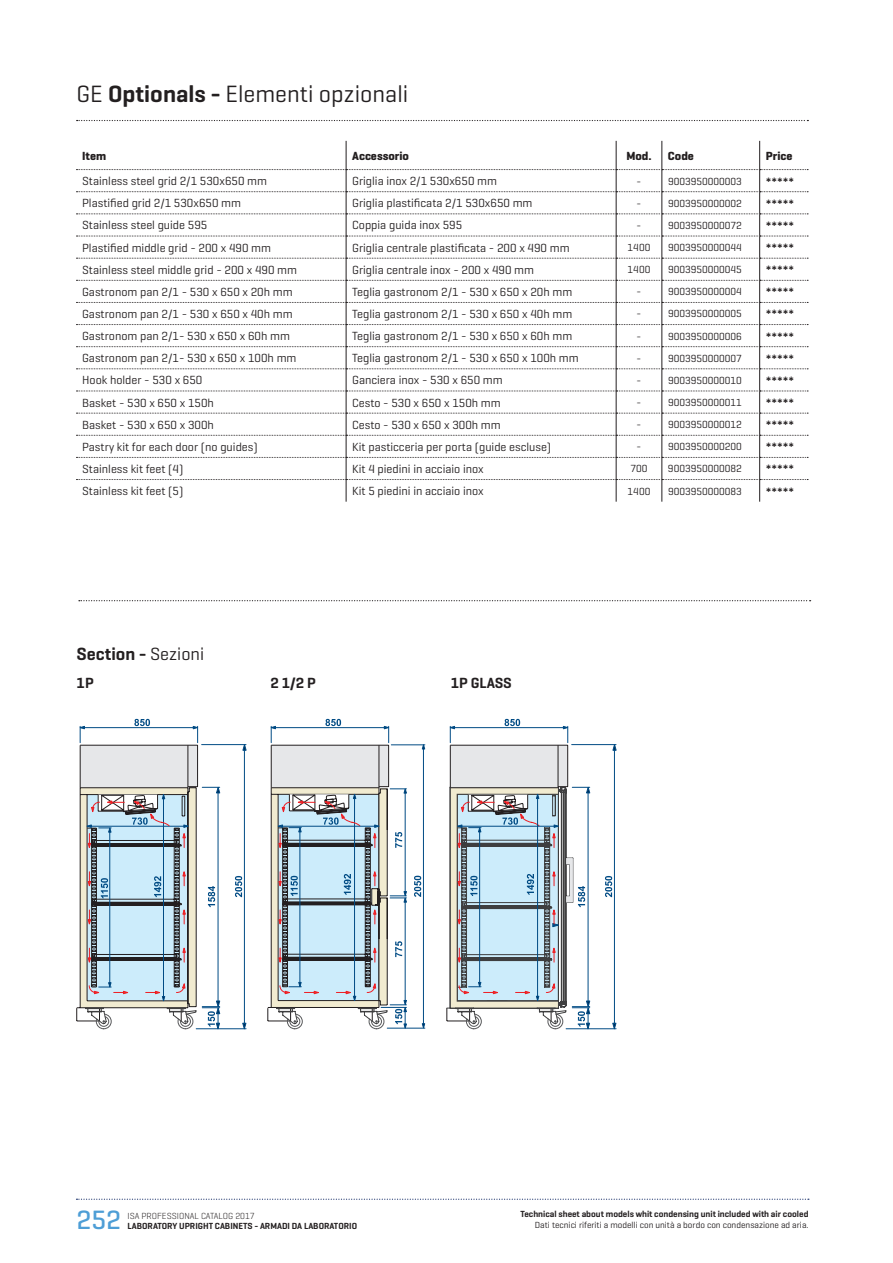
<style>
.page{position:relative;width:893px;height:1263px;background:#fff}
.page>*{position:absolute;margin:0;border:0;box-sizing:border-box;transform-origin:0 0}
.t1{font:500 27px "Geogrotesque";color:#4e9ed6}
.t2{font:24px "Geogrotesque";color:#231f20}
.t3{font:600 18px "Geogrotesque";color:#231f20}
.t4{font:600 15px "Geogrotesque";color:#231f20}
.t5{font:12px "Geogrotesque";color:#231f20}
.t6{font:700 12px "Geogrotesque";color:#231f20}
.t7{font:10.5px "Geogrotesque";color:#231f20}
.t8{font:600 10.5px "Geogrotesque";color:#231f20}
.t9{font:600 9px "Geogrotesque";color:#231f20}
.t10{font:9px "Geogrotesque";color:#231f20}
.t11{font:300 9px "Geogrotesque";color:#231f20}
.s1{font-weight:600}
.s2{font-weight:400}
</style>
<div class="page">
<svg style="left:76px;top:1198px;width:733px;height:2px"></svg>
<svg style="left:77px;top:120px;width:731px;height:1px"></svg>
<svg style="left:79px;top:600px;width:732px;height:1px"></svg>
<svg style="left:76px;top:141px;width:732px;height:361px"></svg>
<svg style="left:414px;top:876px;width:7px;height:21px"></svg>
<hr style="left:423px;top:748px;width:1px;height:276px;background:#004b84">
<svg style="left:422px;top:1023px;width:3px;height:5px"></svg>
<svg style="left:422px;top:745px;width:3px;height:4px"></svg>
<hr style="left:391px;top:744px;width:34px;height:1px;background:#004b84">
<hr style="left:387px;top:1028px;width:38px;height:1px;background:#004b84">
<hr style="left:196px;top:1028px;width:50px;height:1px;background:#004b84">
<hr style="left:202px;top:744px;width:44px;height:1px;background:#004b84">
<svg style="left:243px;top:744px;width:3px;height:6px"></svg>
<svg style="left:243px;top:1023px;width:3px;height:6px"></svg>
<hr style="left:244px;top:750px;width:1px;height:273px;background:#004b84">
<svg style="left:235px;top:876px;width:7px;height:21px"></svg>
<hr style="left:566px;top:1028px;width:50px;height:1px;background:#004b84">
<hr style="left:572px;top:744px;width:44px;height:1px;background:#004b84">
<svg style="left:613px;top:744px;width:3px;height:6px"></svg>
<svg style="left:612px;top:1023px;width:4px;height:6px"></svg>
<hr style="left:614px;top:750px;width:1px;height:273px;background:#004b84">
<svg style="left:605px;top:876px;width:7px;height:21px"></svg>
<svg style="left:76px;top:719px;width:144px;height:310px"></svg>
<svg style="left:268px;top:719px;width:139px;height:310px"></svg>
<svg style="left:447px;top:719px;width:143px;height:310px"></svg>
<h2 class="t2" style="left:76px;top:79px;width:333px">GE <span class="s1">Optionals -</span> Elementi opzionali</h2>
<p class="t6" style="left:82px;top:148px;width:25px">Item</p>
<p class="t6" style="left:352px;top:148px;width:58px">Accessorio</p>
<p class="t6" style="left:626px;top:148px;width:27px">Mod.</p>
<p class="t6" style="left:668px;top:148px;width:27px">Code</p>
<p class="t6" style="left:766px;top:148px;width:28px">Price</p>
<p class="t5" style="left:82px;top:174px;width:186px">Stainless steel grid 2/1 530x650 mm</p>
<p class="t5" style="left:352px;top:174px;width:146px">Griglia inox 2/1 530x650 mm</p>
<p class="t7" style="left:637px;top:174px;width:6px">-</p>
<p class="t7" style="left:668px;top:174px;width:75px">9003950000003</p>
<p class="t8" style="left:766px;top:174px;width:30px">*****</p>
<p class="t5" style="left:82px;top:196px;width:160px">Plastified grid 2/1 530x650 mm</p>
<p class="t5" style="left:352px;top:196px;width:182px">Griglia plastificata 2/1 530x650 mm</p>
<p class="t7" style="left:637px;top:197px;width:6px">-</p>
<p class="t7" style="left:668px;top:197px;width:75px">9003950000002</p>
<p class="t8" style="left:766px;top:197px;width:30px">*****</p>
<p class="t5" style="left:82px;top:218px;width:127px">Stainless steel guide 595</p>
<p class="t5" style="left:352px;top:218px;width:112px">Coppia guida inox 595</p>
<p class="t7" style="left:637px;top:219px;width:6px">-</p>
<p class="t7" style="left:668px;top:219px;width:75px">9003950000072</p>
<p class="t8" style="left:766px;top:219px;width:30px">*****</p>
<p class="t5" style="left:82px;top:240px;width:190px">Plastified middle grid - 200 x 490 mm</p>
<p class="t5" style="left:352px;top:240px;width:219px">Griglia centrale plastificata - 200 x 490 mm</p>
<p class="t7" style="left:628px;top:241px;width:24px">1400</p>
<p class="t7" style="left:668px;top:241px;width:75px">9003950000044</p>
<p class="t8" style="left:766px;top:241px;width:30px">*****</p>
<p class="t5" style="left:82px;top:262px;width:216px">Stainless steel middle grid - 200 x 490 mm</p>
<p class="t5" style="left:352px;top:262px;width:183px">Griglia centrale inox - 200 x 490 mm</p>
<p class="t7" style="left:628px;top:263px;width:24px">1400</p>
<p class="t7" style="left:668px;top:263px;width:75px">9003950000045</p>
<p class="t8" style="left:766px;top:263px;width:30px">*****</p>
<p class="t5" style="left:82px;top:284px;width:212px">Gastronom pan 2/1 - 530 x 650 x 20h mm</p>
<p class="t5" style="left:352px;top:284px;width:221px">Teglia gastronom 2/1 - 530 x 650 x 20h mm</p>
<p class="t7" style="left:637px;top:285px;width:6px">-</p>
<p class="t7" style="left:668px;top:285px;width:75px">9003950000004</p>
<p class="t8" style="left:766px;top:285px;width:30px">*****</p>
<p class="t5" style="left:82px;top:306px;width:212px">Gastronom pan 2/1 - 530 x 650 x 40h mm</p>
<p class="t5" style="left:352px;top:306px;width:221px">Teglia gastronom 2/1 - 530 x 650 x 40h mm</p>
<p class="t7" style="left:637px;top:307px;width:6px">-</p>
<p class="t7" style="left:668px;top:307px;width:75px">9003950000005</p>
<p class="t8" style="left:766px;top:307px;width:30px">*****</p>
<p class="t5" style="left:82px;top:329px;width:209px">Gastronom pan 2/1- 530 x 650 x 60h mm</p>
<p class="t5" style="left:352px;top:329px;width:221px">Teglia gastronom 2/1 - 530 x 650 x 60h mm</p>
<p class="t7" style="left:637px;top:329px;width:6px">-</p>
<p class="t7" style="left:668px;top:329px;width:75px">9003950000006</p>
<p class="t8" style="left:766px;top:329px;width:30px">*****</p>
<p class="t5" style="left:82px;top:351px;width:216px">Gastronom pan 2/1- 530 x 650 x 100h mm</p>
<p class="t5" style="left:352px;top:351px;width:228px">Teglia gastronom 2/1 - 530 x 650 x 100h mm</p>
<p class="t7" style="left:637px;top:352px;width:6px">-</p>
<p class="t7" style="left:668px;top:352px;width:75px">9003950000007</p>
<p class="t8" style="left:766px;top:352px;width:30px">*****</p>
<p class="t5" style="left:82px;top:373px;width:122px">Hook holder - 530 x 650</p>
<p class="t5" style="left:352px;top:373px;width:152px">Ganciera inox - 530 x 650 mm</p>
<p class="t7" style="left:637px;top:374px;width:6px">-</p>
<p class="t7" style="left:668px;top:374px;width:75px">9003950000010</p>
<p class="t8" style="left:766px;top:374px;width:30px">*****</p>
<p class="t5" style="left:82px;top:395px;width:133px">Basket - 530 x 650 x 150h</p>
<p class="t5" style="left:352px;top:395px;width:150px">Cesto - 530 x 650 x 150h mm</p>
<p class="t7" style="left:637px;top:396px;width:6px">-</p>
<p class="t7" style="left:668px;top:396px;width:75px">9003950000011</p>
<p class="t8" style="left:766px;top:396px;width:30px">*****</p>
<p class="t5" style="left:82px;top:417px;width:133px">Basket - 530 x 650 x 300h</p>
<p class="t5" style="left:352px;top:417px;width:150px">Cesto - 530 x 650 x 300h mm</p>
<p class="t7" style="left:637px;top:418px;width:6px">-</p>
<p class="t7" style="left:668px;top:418px;width:75px">9003950000012</p>
<p class="t8" style="left:766px;top:418px;width:30px">*****</p>
<p class="t5" style="left:82px;top:439px;width:177px">Pastry kit for each door (no guides)</p>
<p class="t5" style="left:352px;top:439px;width:200px">Kit pasticceria per porta (guide escluse)</p>
<p class="t7" style="left:637px;top:440px;width:6px">-</p>
<p class="t7" style="left:668px;top:440px;width:75px">9003950000200</p>
<p class="t8" style="left:766px;top:440px;width:30px">*****</p>
<p class="t5" style="left:82px;top:461px;width:103px">Stainless kit feet (4)</p>
<p class="t5" style="left:352px;top:461px;width:133px">Kit 4 piedini in acciaio inox</p>
<p class="t7" style="left:630px;top:462px;width:19px">700</p>
<p class="t7" style="left:668px;top:462px;width:75px">9003950000082</p>
<p class="t8" style="left:766px;top:462px;width:30px">*****</p>
<p class="t5" style="left:82px;top:483px;width:103px">Stainless kit feet (5)</p>
<p class="t5" style="left:352px;top:483px;width:133px">Kit 5 piedini in acciaio inox</p>
<p class="t7" style="left:628px;top:484px;width:24px">1400</p>
<p class="t7" style="left:668px;top:484px;width:75px">9003950000083</p>
<p class="t8" style="left:766px;top:484px;width:30px">*****</p>
<h3 class="t3" style="left:77px;top:642px;width:129px">Section - <span class="s2">Sezioni</span></h3>
<p class="t4" style="left:77px;top:674px;width:19px">1P</p>
<p class="t4" style="left:270px;top:674px;width:47px">2 1/2 P</p>
<p class="t4" style="left:451px;top:674px;width:63px">1P GLASS</p>
<h1 class="t1" style="left:76px;top:1203px;width:46px">252</h1>
<p class="t11" style="left:128px;top:1210px;width:129px">ISA PROFESSIONAL CATALOG 2017</p>
<p class="t9" style="left:128px;top:1220px;width:231px">LABORATORY UPRIGHT CABINETS - ARMADI DA LABORATORIO</p>
<p class="t9" style="left:521px;top:1208px;width:289px">Technical sheet about models whit condensing unit included with air cooled</p>
<p class="t10" style="left:535px;top:1219px;width:275px">Dati tecnici riferiti a modelli con unità a bordo con condensazione ad aria.</p>
</div>
